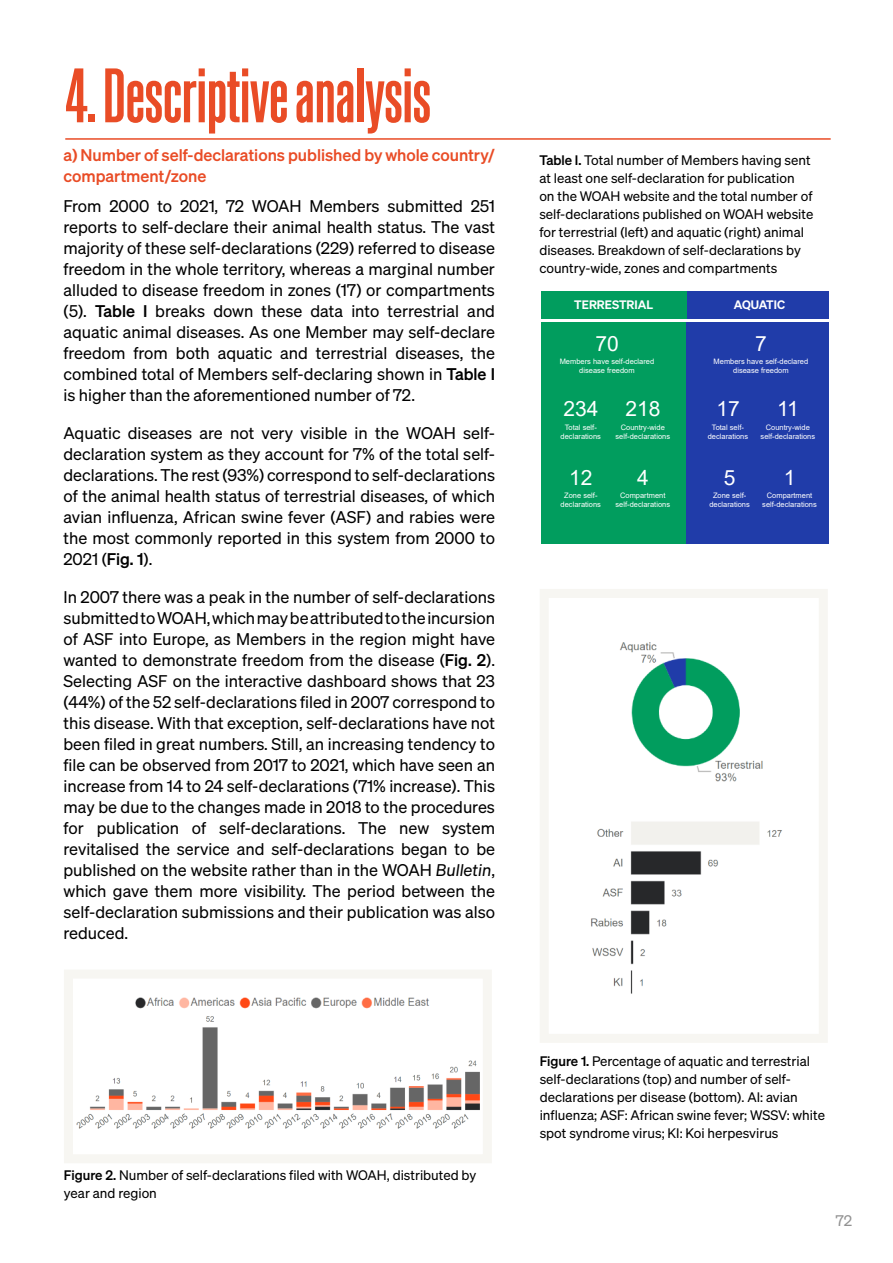
<style>
.page{position:relative;width:893px;height:1263px;background:#fff}
.page>*{position:absolute;margin:0;border:0;box-sizing:border-box;transform-origin:0 0}
.t1{font:75px "Sohne Schmal Kraftig";color:#e94c26}
.t2{font:21px "Arial";color:#fff}
.t3{font:16.5px/21px "Sohne Buch";color:#000;text-align:justify}
.t4{font:16.5px/21px "Sohne Kraftig";color:#e94c26}
.t5{font:15px "Sohne Buch";color:#929292}
.t6{font:13.5px/18px "Sohne Buch";color:#000}
.t7{font:600 12px "Sohne";color:#fff}
.t8{font:600 12px "Sohne";letter-spacing:-.02em;color:#fff}
.t9{font:7.5px/9px "Arial";color:#fff;text-align:center}
.s1{font-family:"Sohne Kraftig"}
.s2{font-family:"Sohne Buch Kursiv"}
</style>
<div class="page">
<svg style="left:540px;top:589px;width:288px;height:454px"></svg>
<hr style="left:65px;top:138px;width:766px;height:2px;background:#e94c26">
<div style="left:541px;top:291px;width:146px;height:28px;background:#019d5e"></div>
<div style="left:541px;top:322px;width:146px;height:221px;background:#019d5e"></div>
<div style="left:687px;top:322px;width:142px;height:221px;background:#203ca9"></div>
<div style="left:687px;top:291px;width:142px;height:28px;background:#203ca9"></div>
<img style="left:590px;top:617px;width:186px;height:175px">
<img style="left:588px;top:810px;width:199px;height:200px">
<svg style="left:64px;top:970px;width:428px;height:193px"></svg>
<img style="left:75px;top:1006px;width:404px;height:129px">
<img style="left:116px;top:995px;width:333px;height:21px">
<h1 class="t1" style="left:65px;top:57px;width:367px">4. Descriptive analysis</h1>
<p class="t4" style="left:63px;top:144px;width:433px">a) Number of self-declarations published by whole country/ compartment/zone</p>
<p class="t3" style="left:63px;top:195px;width:433px">From 2000 to 2021, 72 WOAH Members submitted 251 reports to self-declare their animal health status. The vast majority of these self-declarations (229) referred to disease freedom in the whole territory, whereas a marginal number alluded to disease freedom in zones (17) or compartments (5). <span class="s1">Table I</span> breaks down these data into terrestrial and aquatic animal diseases. As one Member may self-declare freedom from both aquatic and terrestrial diseases, the combined total of Members self-declaring shown in <span class="s1">Table I </span>is higher than the aforementioned number of 72.</p>
<p class="t3" style="left:63px;top:422px;width:433px">Aquatic diseases are not very visible in the WOAH self&shy;declaration system as they account for 7% of the total self&shy;declarations. The rest (93%) correspond to self-declarations of the animal health status of terrestrial diseases, of which avian influenza, African swine fever (ASF) and rabies were the most commonly reported in this system from 2000 to 2021 (<span class="s1">Fig. 1</span>).</p>
<p class="t3" style="left:63px;top:586px;width:433px">In 2007 there was a peak in the number of self-declarations submitted to WOAH, which may be attributed to the incursion of ASF into Europe, as Members in the region might have wanted to demonstrate freedom from the disease (<span class="s1">Fig. 2</span>).<br>Selecting ASF on the interactive dashboard shows that 23 (44%) of the 52 self-declarations filed in 2007 correspond to this disease. With that exception, self-declarations have not been filed in great numbers. Still, an increasing tendency to file can be observed from 2017 to 2021, which have seen an increase from 14 to 24 self-declarations (71% increase). This may be due to the changes made in 2018 to the procedures for publication of self-declarations. The new system revitalised the service and self-declarations began to be published on the website rather than in the WOAH <span class="s2">Bulletin</span>, which gave them more visibility. The period between the self-declaration submissions and their publication was also reduced.</p>
<p class="t6" style="left:539px;top:151px;width:275px"><span class="s1">Table I.</span> Total number of Members having sent at least one self-declaration for publication<br>on the WOAH website and the total number of self-declarations published on WOAH website for terrestrial (left) and aquatic (right) animal diseases. Breakdown of self-declarations by country-wide, zones and compartments</p>
<p class="t7" style="left:574px;top:297px;width:80px">TERRESTRIAL</p>
<p class="t8" style="left:734px;top:297px;width:53px">AQUATIC</p>
<p class="t2" style="left:595px;top:329px;width:25px">70</p>
<p class="t9" style="left:560px;top:357px;width:96px">Members have self-declared disease freedom</p>
<p class="t2" style="left:563px;top:394px;width:37px">234</p>
<p class="t9" style="left:561px;top:422px;width:42px">Total self&shy;declarations</p>
<p class="t2" style="left:569px;top:463px;width:25px">12</p>
<p class="t9" style="left:561px;top:491px;width:42px">Zone self&shy;declarations</p>
<p class="t2" style="left:625px;top:394px;width:37px">218</p>
<p class="t9" style="left:616px;top:422px;width:56px">Country-wide self-declarations</p>
<p class="t2" style="left:637px;top:463px;width:13px">4</p>
<p class="t9" style="left:615px;top:491px;width:56px">Compartment self-declarations</p>
<p class="t2" style="left:755px;top:329px;width:13px">7</p>
<p class="t9" style="left:714px;top:357px;width:96px">Members have self-declared disease freedom</p>
<p class="t2" style="left:716px;top:394px;width:25px">17</p>
<p class="t9" style="left:708px;top:422px;width:42px">Total self&shy;declarations</p>
<p class="t2" style="left:777px;top:394px;width:23px">11</p>
<p class="t9" style="left:761px;top:422px;width:56px">Country-wide self-declarations</p>
<p class="t2" style="left:724px;top:463px;width:13px">5</p>
<p class="t9" style="left:709px;top:491px;width:42px">Zone self&shy;declarations</p>
<p class="t2" style="left:784px;top:463px;width:13px">1</p>
<p class="t9" style="left:762px;top:491px;width:56px">Compartment self-declarations</p>
<p class="t6" style="left:64px;top:1166px;width:414px"><span class="s1">Figure 2.</span> Number of self-declarations filed with WOAH, distributed by year and region</p>
<p class="t6" style="left:540px;top:1052px;width:287px"><span class="s1">Figure 1.</span> Percentage of aquatic and terrestrial self-declarations (top) and number of self&shy;declarations per disease (bottom). AI: avian influenza; ASF: African swine fever; WSSV: white spot syndrome virus; KI: Koi herpesvirus</p>
<p class="t5" style="left:836px;top:1211px;width:18px">72</p>
</div>
